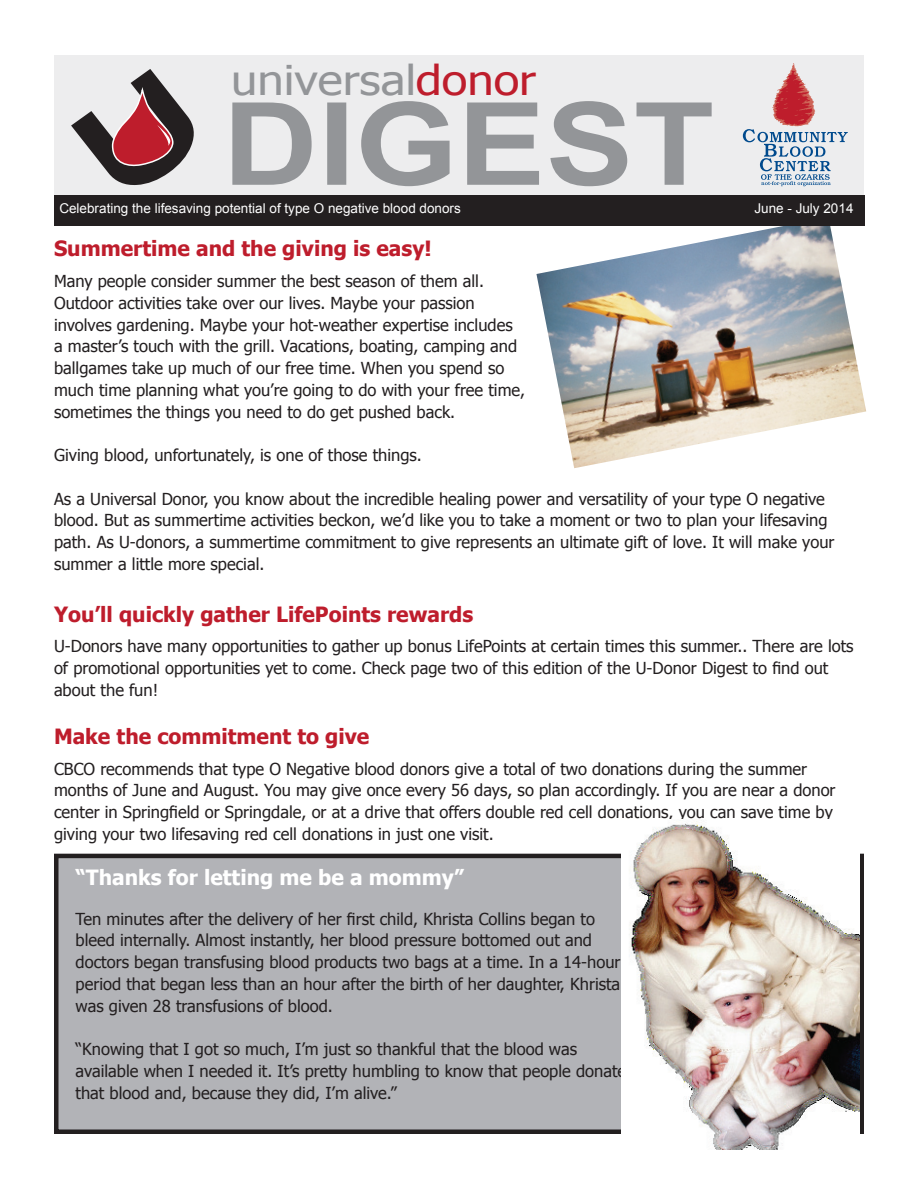
<style>
.page{position:relative;width:918px;height:1188px;background:#fff}
.page>*{position:absolute;margin:0;border:0;box-sizing:border-box;transform-origin:0 0}
.t1{font:41.1px "Tahoma";color:#939598;scale:1.15 1}
.t2{font:700 21px "Tahoma";color:#be1d2c}
.t3{font:700 21px "Tahoma";color:#fff}
.t4{font:16.5px/21.8px "Tahoma";color:#231f20}
.t5{font:13.5px "Arial";color:#fff}
.s1{color:#be1d2c}
</style>
<div class="page">
<img style="left:536px;top:225px;width:330px;height:243px">
<div style="left:56px;top:856px;width:806px;height:276px;background:#b2b3b7"></div>
<div style="left:54px;top:854px;width:810px;height:280px;border:4px solid #231f20"></div>
<div style="left:54px;top:55px;width:810px;height:162px;background:#ededee"></div>
<div style="left:54px;top:195px;width:811px;height:30px;background:#231f20"></div>
<svg style="left:232px;top:101px;width:480px;height:85px"></svg>
<svg style="left:71px;top:69px;width:123px;height:116px"></svg>
<svg style="left:743px;top:63px;width:105px;height:123px"></svg>
<img style="left:622px;top:819px;width:238px;height:330px">
<h1 class="t1" style="left:231px;top:52px;width:267px">universal<span class="s1">donor</span></h1>
<p class="t5" style="left:59px;top:199px;width:403px">Celebrating the lifesaving potential of type O negative blood donors</p>
<p class="t5" style="left:754px;top:199px;width:101px">June - July 2014</p>
<p class="t2" style="left:54px;top:234px;width:379px">Summertime and the giving is easy!</p>
<p class="t4" style="left:54px;top:269px;width:473px">Many people consider summer the best season of them all.<br>Outdoor activities take over our lives. Maybe your passion involves gardening. Maybe your hot-weather expertise includes a master’s touch with the grill. Vacations, boating, camping and ballgames take up much of our free time. When you spend so much time planning what you’re going to do with your free time, sometimes the things you need to do get pushed back.</p>
<p class="t4" style="left:54px;top:443px;width:369px">Giving blood, unfortunately, is one of those things.</p>
<p class="t4" style="left:54px;top:487px;width:782px">As a Universal Donor, you know about the incredible healing power and versatility of your type O negative blood. But as summertime activities beckon, we’d like you to take a moment or two to plan your lifesaving path. As U-donors, a summertime commitment to give represents an ultimate gift of love. It will make your summer a little more special.</p>
<p class="t2" style="left:54px;top:599px;width:421px">You’ll quickly gather LifePoints rewards</p>
<p class="t4" style="left:54px;top:635px;width:801px">U-Donors have many opportunities to gather up bonus LifePoints at certain times this summer.. There are lots of promotional opportunities yet to come. Check page two of this edition of the U-Donor Digest to find out about the fun!</p>
<p class="t2" style="left:54px;top:721px;width:317px">Make the commitment to give</p>
<p class="t4" style="left:54px;top:757px;width:783px">CBCO recommends that type O Negative blood donors give a total of two donations during the summer months of June and August. You may give once every 56 days, so plan accordingly. If you are near a donor center in Springfield or Springdale, or at a drive that offers double red cell donations, you can save time by giving your two lifesaving red cell donations in just one visit.</p>
<p class="t3" style="left:76px;top:862px;width:390px">“Thanks for letting me be a mommy”</p>
<p class="t4" style="left:76px;top:907px;width:546px">Ten minutes after the delivery of her first child, Khrista Collins began to bleed internally. Almost instantly, her blood pressure bottomed out and doctors began transfusing blood products two bags at a time. In a 14-hour period that began less than an hour after the birth of her daughter, Khrista was given 28 transfusions of blood.</p>
<p class="t4" style="left:76px;top:1037px;width:561px">“Knowing that I got so much, I’m just so thankful that the blood was available when I needed it. It’s pretty humbling to know that people donated that blood and, because they did, I’m alive.”</p>
</div>
